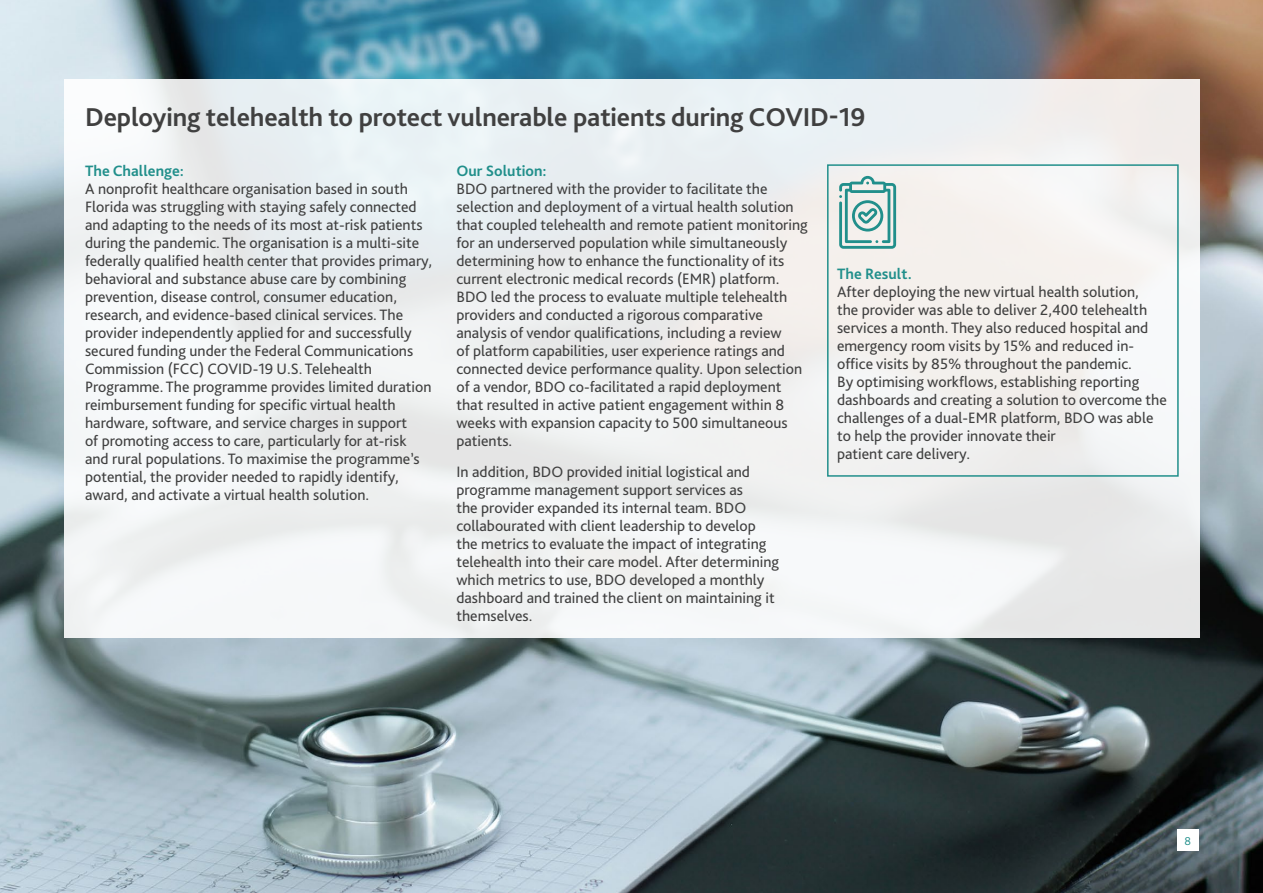
<style>
.page{position:relative;width:1263px;height:893px;background:#fff}
.page>*{position:absolute;margin:0;border:0;box-sizing:border-box;transform-origin:0 0}
.t1{font:700 27px "Bliss Pro";letter-spacing:-.005em;color:#404040}
.t2{font:15.75px/18px "Bliss Pro";color:#404040}
.t3{font:700 15.75px "Bliss Pro";color:#218f8b}
.t4{font:300 12px "Bliss Pro";color:#218f8b}
</style>
<div class="page">
<img style="left:0;top:0;width:1263px;height:893px">
<div style="left:64px;top:79px;width:1135px;height:559px;background:#f1f1f2"></div>
<div style="left:827px;top:164px;width:352px;height:313px;border:2px solid #218f8b"></div>
<svg style="left:839px;top:176px;width:57px;height:73px"></svg>
<div style="left:1177px;top:829px;width:22px;height:22px;background:#fff"></div>
<h1 class="t1" style="left:85px;top:100px;width:782px">Deploying telehealth to protect vulnerable patients during COVID-19</h1>
<p class="t3" style="left:85px;top:161px;width:100px">The Challenge:</p>
<p class="t2" style="left:85px;top:180px;width:349px">A nonprofit healthcare organisation based in south Florida was struggling with staying safely connected and adapting to the needs of its most at-risk patients during the pandemic. The organisation is a multi-site federally qualified health center that provides primary, behavioral and substance abuse care by combining prevention, disease control, consumer education, research, and evidence-based clinical services. The provider independently applied for and successfully secured funding under the Federal Communications Commission (FCC) COVID-19 U.S. Telehealth Programme. The programme provides limited duration reimbursement funding for specific virtual health hardware, software, and service charges in support<br>of promoting access to care, particularly for at-risk and rural populations. To maximise the programme’s potential, the provider needed to rapidly identify, award, and activate a virtual health solution.</p>
<p class="t3" style="left:456px;top:161px;width:92px">Our Solution:</p>
<p class="t2" style="left:456px;top:180px;width:353px">BDO partnered with the provider to facilitate the selection and deployment of a virtual health solution that coupled telehealth and remote patient monitoring for an underserved population while simultaneously determining how to enhance the functionality of its current electronic medical records (EMR) platform.<br>BDO led the process to evaluate multiple telehealth providers and conducted a rigorous comparative analysis of vendor qualifications, including a review<br>of platform capabilities, user experience ratings and connected device performance quality. Upon selection of a vendor, BDO co-facilitated a rapid deployment that resulted in active patient engagement within 8 weeks with expansion capacity to 500 simultaneous patients.</p>
<p class="t2" style="left:456px;top:463px;width:324px">In addition, BDO provided initial logistical and programme management support services as<br>the provider expanded its internal team. BDO collabourated with client leadership to develop the metrics to evaluate the impact of integrating telehealth into their care model. After determining which metrics to use, BDO developed a monthly dashboard and trained the client on maintaining it themselves.</p>
<p class="t3" style="left:837px;top:264px;width:76px">The Result.</p>
<p class="t2" style="left:837px;top:282px;width:331px">After deploying the new virtual health solution,<br>the provider was able to deliver 2,400 telehealth services a month. They also reduced hospital and emergency room visits by 15% and reduced in&shy;office visits by 85% throughout the pandemic.<br>By optimising workflows, establishing reporting dashboards and creating a solution to overcome the challenges of a dual-EMR platform, BDO was able to help the provider innovate their<br>patient care delivery.</p>
<p class="t4" style="left:1184px;top:833px;width:8px">8</p>
</div>
